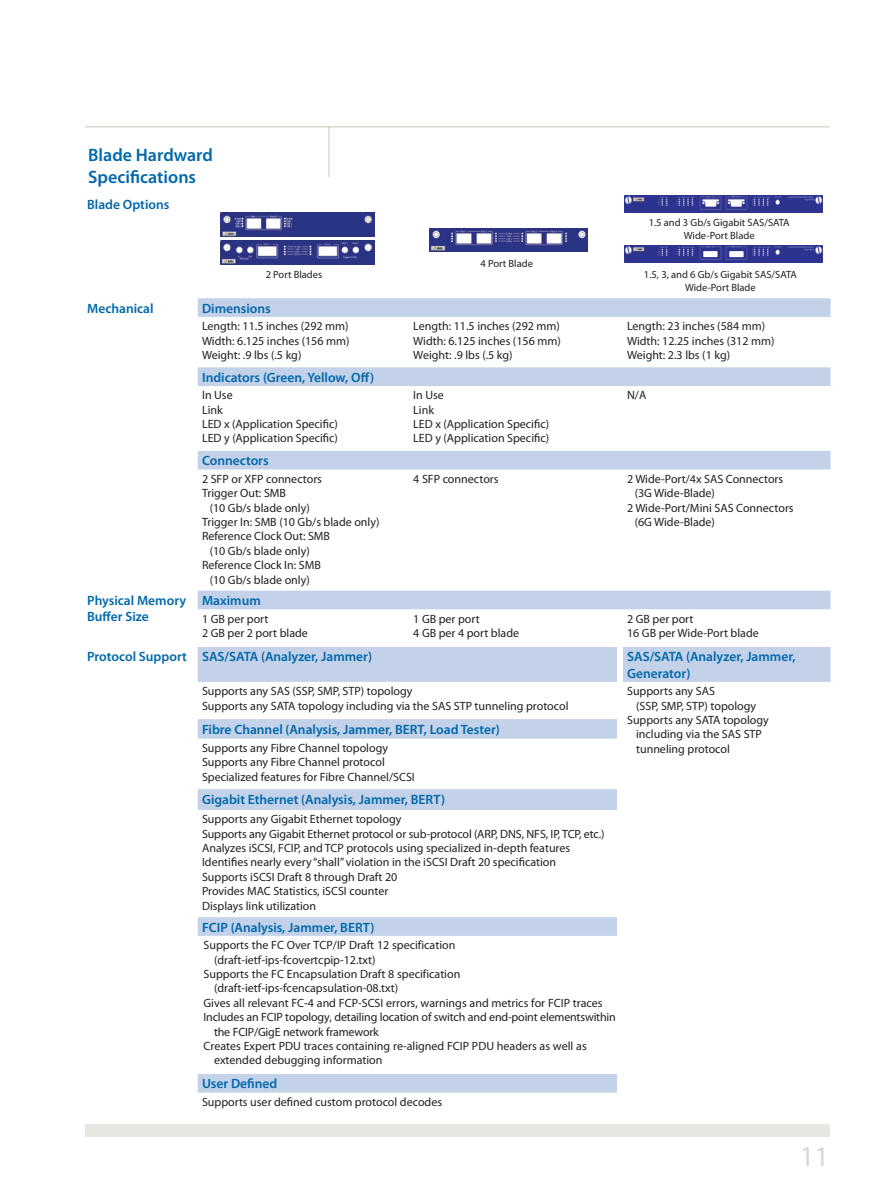
<style>
.page{position:relative;width:893px;height:1188px;background:#fff}
.page>*{position:absolute;margin:0;border:0;box-sizing:border-box;transform-origin:0 0}
.t1{font:28.5px "Myriad Pro";color:#d6d7d8}
.Body_header{font:600 18px/21.6px "Myriad Pro";color:#0067aa}
.Table_header{font:600 13.5px/16.2px "Myriad Pro";color:#0067aa}
.Table_body{font:12px/14.4px "Myriad Pro";color:#231f20}
.t2{font:10.5px/12.6px "Myriad Pro";color:#231f20;text-align:center}
</style>
<div class="page">
<hr style="left:85px;top:126px;width:744px;height:1px;background:#cec4b5">
<hr style="left:329px;top:126px;width:1px;height:52px;background:#cec4b5">
<div style="left:85px;top:1124px;width:744px;height:13px;background:#e8e6e1"></div>
<svg style="left:198px;top:298px;width:633px;height:795px"></svg>
<img style="left:430px;top:228px;width:158px;height:24px">
<img style="left:221px;top:213px;width:154px;height:23px">
<img style="left:221px;top:241px;width:154px;height:24px">
<div style="left:624px;top:195px;width:200px;height:20px;background:linear-gradient(to right,#fff,#fff)"></div>
<img style="left:624px;top:195px;width:199px;height:17px">
<img style="left:624px;top:246px;width:199px;height:17px">
<div style="left:617px;top:614px;width:5px;height:495px;background:#fff"></div>
<p class="Body_header" style="left:88px;top:144px;width:126px">Blade Hardward<br>Specifications</p>
<p class="Table_header" style="left:87px;top:197px;width:84px">Blade Options</p>
<p class="t2" style="left:266px;top:268px;width:58px">2 Port Blades</p>
<p class="Table_header" style="left:87px;top:300px;width:68px">Mechanical</p>
<p class="Table_header" style="left:202px;top:300px;width:70px">Dimensions</p>
<p class="Table_body" style="left:202px;top:319px;width:148px">Length: 11.5 inches (292 mm)</p>
<p class="Table_body" style="left:202px;top:334px;width:149px">Width: 6.125 inches (156 mm)</p>
<p class="Table_body" style="left:202px;top:348px;width:101px">Weight: .9 lbs (.5 kg)</p>
<p class="Table_header" style="left:202px;top:369px;width:174px">Indicators (Green, Yellow, Off)</p>
<p class="Table_body" style="left:202px;top:388px;width:32px">In Use</p>
<p class="Table_body" style="left:202px;top:403px;width:22px">Link</p>
<p class="Table_body" style="left:202px;top:417px;width:137px">LED x (Application Specific)</p>
<p class="Table_body" style="left:202px;top:431px;width:137px">LED y (Application Specific)</p>
<p class="Table_header" style="left:202px;top:453px;width:68px">Connectors</p>
<p class="Table_body" style="left:202px;top:472px;width:121px">2 SFP or XFP connectors</p>
<p class="Table_body" style="left:210px;top:486px;width:102px;text-indent:-8px">Trigger Out: SMB<br>(10 Gb/s blade only)</p>
<p class="Table_body" style="left:202px;top:515px;width:179px">Trigger In: SMB (10 Gb/s blade only)</p>
<p class="Table_body" style="left:210px;top:529px;width:122px;text-indent:-8px">Reference Clock Out: SMB (10 Gb/s blade only)</p>
<p class="Table_body" style="left:202px;top:558px;width:120px">Reference Clock In: SMB</p>
<p class="Table_body" style="left:210px;top:573px;width:102px">(10 Gb/s blade only)</p>
<p class="Table_header" style="left:87px;top:593px;width:101px">Physical Memory<br>Buffer Size</p>
<p class="Table_header" style="left:202px;top:593px;width:60px">Maximum</p>
<p class="Table_body" style="left:202px;top:612px;width:68px">1 GB per port</p>
<p class="Table_body" style="left:202px;top:626px;width:107px">2 GB per 2 port blade</p>
<p class="t2" style="left:480px;top:257px;width:54px">4 Port Blade</p>
<p class="Table_body" style="left:413px;top:319px;width:148px">Length: 11.5 inches (292 mm)</p>
<p class="Table_body" style="left:413px;top:334px;width:149px">Width: 6.125 inches (156 mm)</p>
<p class="Table_body" style="left:413px;top:348px;width:101px">Weight: .9 lbs (.5 kg)</p>
<p class="Table_body" style="left:413px;top:388px;width:32px">In Use</p>
<p class="Table_body" style="left:413px;top:403px;width:22px">Link</p>
<p class="Table_body" style="left:413px;top:417px;width:137px">LED x (Application Specific)</p>
<p class="Table_body" style="left:413px;top:431px;width:137px">LED y (Application Specific)</p>
<p class="t2" style="left:649px;top:216px;width:142px">1.5 and 3 Gb/s Gigabit SAS/SATA<br>Wide-Port Blade</p>
<p class="t2" style="left:644px;top:268px;width:154px">1.5, 3, and 6 Gb/s Gigabit SAS/SATA<br>Wide-Port Blade</p>
<p class="Table_body" style="left:627px;top:319px;width:140px">Length: 23 inches (584 mm)</p>
<p class="Table_body" style="left:627px;top:334px;width:149px">Width: 12.25 inches (312 mm)</p>
<p class="Table_body" style="left:627px;top:348px;width:105px">Weight: 2.3 lbs (1 kg)</p>
<p class="Table_body" style="left:627px;top:388px;width:21px">N/A</p>
<p class="Table_body" style="left:413px;top:472px;width:87px">4 SFP connectors</p>
<p class="Table_body" style="left:627px;top:472px;width:158px">2 Wide-Port/4x SAS Connectors</p>
<p class="Table_body" style="left:635px;top:486px;width:82px">(3G Wide-Blade)</p>
<p class="Table_body" style="left:627px;top:501px;width:168px">2 Wide-Port/Mini SAS Connectors</p>
<p class="Table_body" style="left:635px;top:515px;width:82px">(6G Wide-Blade)</p>
<p class="Table_body" style="left:413px;top:612px;width:68px">1 GB per port</p>
<p class="Table_body" style="left:413px;top:626px;width:107px">4 GB per 4 port blade</p>
<p class="Table_body" style="left:627px;top:612px;width:68px">2 GB per port</p>
<p class="Table_body" style="left:627px;top:626px;width:133px">16 GB per Wide-Port blade</p>
<p class="Table_header" style="left:87px;top:649px;width:101px">Protocol Support</p>
<p class="Table_header" style="left:202px;top:649px;width:172px">SAS/SATA (Analyzer, Jammer)</p>
<p class="Table_header" style="left:627px;top:649px;width:170px">SAS/SATA (Analyzer, Jammer,<br>Generator)</p>
<p class="Table_body" style="left:202px;top:684px;width:212px">Supports any SAS (SSP, SMP, STP) topology</p>
<p class="Table_body" style="left:202px;top:699px;width:368px">Supports any SATA topology including via the SAS STP tunneling protocol</p>
<p class="Table_body" style="left:636px;top:684px;width:122px;text-indent:-9px">Supports any SAS<br>(SSP, SMP, STP) topology</p>
<p class="Table_body" style="left:636px;top:713px;width:134px;text-indent:-9px">Supports any SATA topology including via the SAS STP tunneling protocol</p>
<p class="Table_header" style="left:202px;top:721px;width:299px">Fibre Channel (Analysis, Jammer, BERT, Load Tester)</p>
<p class="Table_body" style="left:202px;top:741px;width:188px">Supports any Fibre Channel topology</p>
<p class="Table_body" style="left:202px;top:755px;width:184px">Supports any Fibre Channel protocol</p>
<p class="Table_body" style="left:202px;top:770px;width:214px">Specialized features for Fibre Channel/SCSI</p>
<p class="Table_header" style="left:202px;top:791px;width:245px">Gigabit Ethernet (Analysis, Jammer, BERT)</p>
<p class="Table_body" style="left:202px;top:812px;width:201px">Supports any Gigabit Ethernet topology</p>
<p class="Table_body" style="left:202px;top:827px;width:404px">Supports any Gigabit Ethernet protocol or sub-protocol (ARP, DNS, NFS, IP, TCP, etc.)</p>
<p class="Table_body" style="left:202px;top:841px;width:370px">Analyzes iSCSI, FCIP, and TCP protocols using specialized in-depth features</p>
<p class="Table_body" style="left:202px;top:855px;width:356px">Identifies nearly every “shall” violation in the iSCSI Draft 20 specification</p>
<p class="Table_body" style="left:202px;top:870px;width:197px">Supports iSCSI Draft 8 through Draft 20</p>
<p class="Table_body" style="left:202px;top:884px;width:188px">Provides MAC Statistics, iSCSI counter</p>
<p class="Table_body" style="left:202px;top:899px;width:116px">Displays link utilization</p>
<p class="Table_header" style="left:202px;top:919px;width:174px">FCIP (Analysis, Jammer, BERT)</p>
<p class="Table_body" style="left:214px;top:938px;width:243px;text-indent:-10px">Supports the FC Over TCP/IP Draft 12 specification (draft-ietf-ips-fcovertcpip-12.txt)</p>
<p class="Table_body" style="left:214px;top:967px;width:248px;text-indent:-10px">Supports the FC Encapsulation Draft 8 specification (draft-ietf-ips-fcencapsulation-08.txt)</p>
<p class="Table_body" style="left:204px;top:996px;width:401px">Gives all relevant FC-4 and FCP-SCSI errors, warnings and metrics for FCIP traces</p>
<p class="Table_body" style="left:214px;top:1010px;width:403px;text-indent:-10px">Includes an FCIP topology, detailing location of switch and end-point elementswithin the FCIP/GigE network framework</p>
<p class="Table_body" style="left:214px;top:1039px;width:374px;text-indent:-10px">Creates Expert PDU traces containing re-aligned FCIP PDU headers as well as extended debugging information</p>
<p class="Table_header" style="left:202px;top:1076px;width:77px">User Defined</p>
<p class="Table_body" style="left:202px;top:1095px;width:242px">Supports user defined custom protocol decodes</p>
<h1 class="t1" style="left:800px;top:1141px;width:31px">11</h1>
</div>
